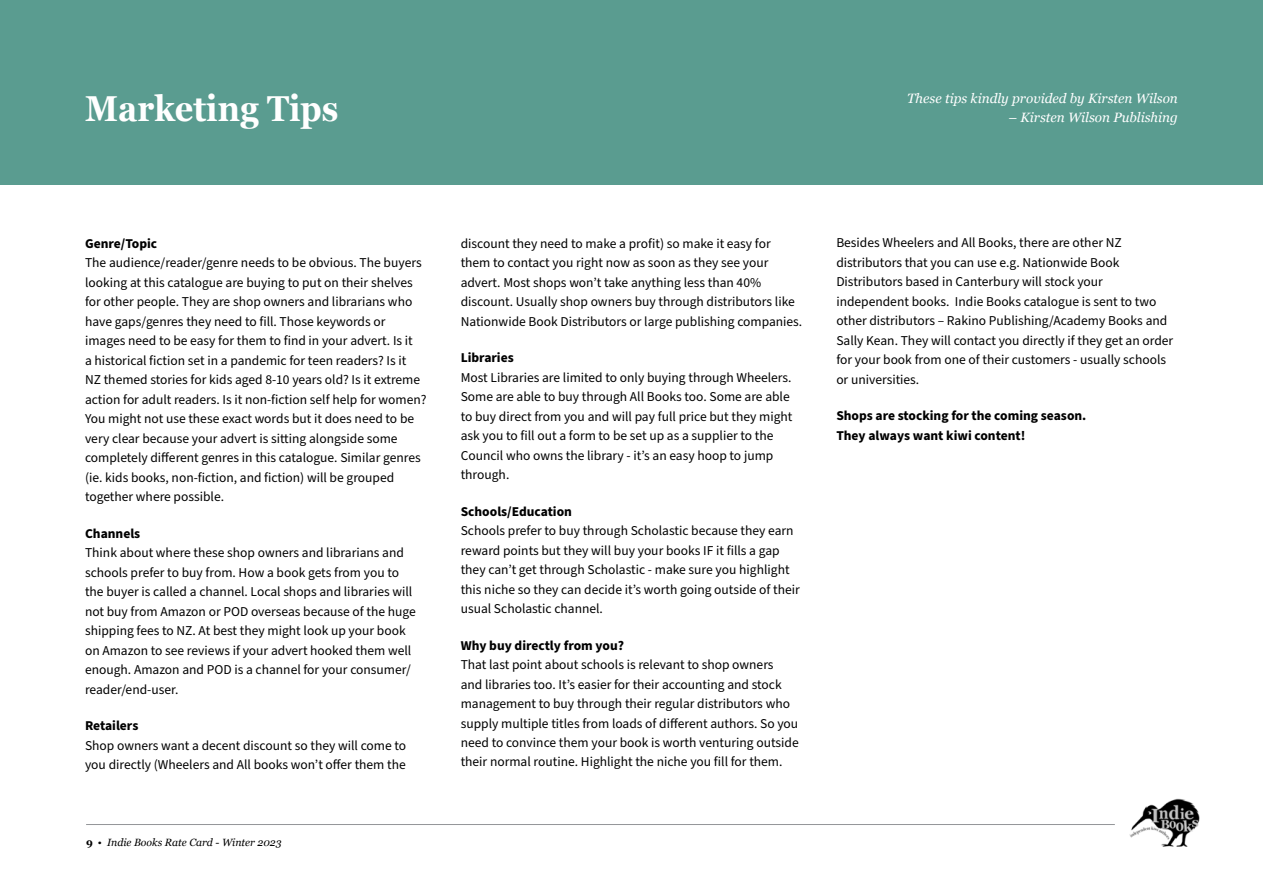
<style>
.page{position:relative;width:1263px;height:893px;background:#fff}
.page>*{position:absolute;margin:0;border:0;box-sizing:border-box;transform-origin:0 0}
.t1{font:700 36px "Georgia";color:#fff;scale:.9 1}
.t2{font:13.5px/19.5px "Source Sans Pro";color:#000}
.t3{font:700 13.5px/19.5px "Source Sans Pro";color:#000}
.t4{font:italic 13.5px "Georgia";color:#fff}
.t5{font:italic 10.5px "Georgia";color:#000}
.s1{font-weight:700;font-style:normal}
.s2{font-style:normal}
</style>
<div class="page">
<hr style="left:86px;top:824px;width:1029px;height:1px;background:#939598">
<img style="left:1129px;top:798px;width:71px;height:49px">
<div style="left:0;top:0;width:1263px;height:185px;background:#5a9c90"></div>
<h1 class="t1" style="left:85px;top:81px;width:283px">Marketing Tips</h1>
<p class="t4" style="left:907px;top:88px;width:272px">These tips kindly provided by Kirsten Wilson</p>
<p class="t4" style="left:1008px;top:108px;width:171px">– Kirsten Wilson Publishing</p>
<p class="t3" style="left:85px;top:234px;width:74px">Genre/Topic</p>
<p class="t2" style="left:85px;top:253px;width:343px">The audience/reader/genre needs to be obvious. The buyers looking at this catalogue are buying to put on their shelves for other people. They are shop owners and librarians who have gaps/genres they need to fill. Those keywords or images need to be easy for them to find in your advert. Is it<br>a historical fiction set in a pandemic for teen readers? Is it<br>NZ themed stories for kids aged 8-10 years old? Is it extreme action for adult readers. Is it non-fiction self help for women?<br>You might not use these exact words but it does need to be very clear because your advert is sitting alongside some completely different genres in this catalogue. Similar genres (ie. kids books, non-fiction, and fiction) will be grouped together where possible.</p>
<p class="t3" style="left:85px;top:524px;width:57px">Channels</p>
<p class="t2" style="left:85px;top:543px;width:332px">Think about where these shop owners and librarians and schools prefer to buy from. How a book gets from you to the buyer is called a channel. Local shops and libraries will not buy from Amazon or POD overseas because of the huge shipping fees to NZ. At best they might look up your book on Amazon to see reviews if your advert hooked them well enough. Amazon and POD is a channel for your consumer/ reader/end-user.</p>
<p class="t3" style="left:85px;top:716px;width:55px">Retailers</p>
<p class="t2" style="left:85px;top:736px;width:323px">Shop owners want a decent discount so they will come to you directly (Wheelers and All books won’t offer them the</p>
<p class="t5" style="left:86px;top:834px;width:197px"><span class="s1">9</span> <span class="s2">•</span> Indie Books Rate Card - Winter 2023</p>
<p class="t2" style="left:461px;top:234px;width:343px">discount they need to make a profit) so make it easy for them to contact you right now as soon as they see your advert. Most shops won’t take anything less than 40% discount. Usually shop owners buy through distributors like Nationwide Book Distributors or large publishing companies.</p>
<p class="t3" style="left:461px;top:348px;width:55px">Libraries</p>
<p class="t2" style="left:461px;top:368px;width:333px">Most Libraries are limited to only buying through Wheelers.<br>Some are able to buy through All Books too. Some are able to buy direct from you and will pay full price but they might ask you to fill out a form to be set up as a supplier to the Council who owns the library - it’s an easy hoop to jump through.</p>
<p class="t3" style="left:461px;top:502px;width:113px">Schools/Education</p>
<p class="t2" style="left:461px;top:521px;width:341px">Schools prefer to buy through Scholastic because they earn reward points but they will buy your books IF it fills a gap they can’t get through Scholastic - make sure you highlight this niche so they can decide it’s worth going outside of their usual Scholastic channel.</p>
<p class="t3" style="left:461px;top:636px;width:165px">Why buy directly from you?</p>
<p class="t2" style="left:461px;top:655px;width:340px">That last point about schools is relevant to shop owners<br>and libraries too. It’s easier for their accounting and stock management to buy through their regular distributors who supply multiple titles from loads of different authors. So you need to convince them your book is worth venturing outside their normal routine. Highlight the niche you fill for them.</p>
<p class="t2" style="left:836px;top:234px;width:338px">Besides Wheelers and All Books, there are other NZ distributors that you can use e.g. Nationwide Book Distributors based in Canterbury will stock your independent books. Indie Books catalogue is sent to two other distributors – Rakino Publishing/Academy Books and Sally Kean. They will contact you directly if they get an order for your book from one of their customers - usually schools or universities.</p>
<p class="t3" style="left:836px;top:406px;width:252px">Shops are stocking for the coming season.<br>They always want kiwi content!</p>
</div>
